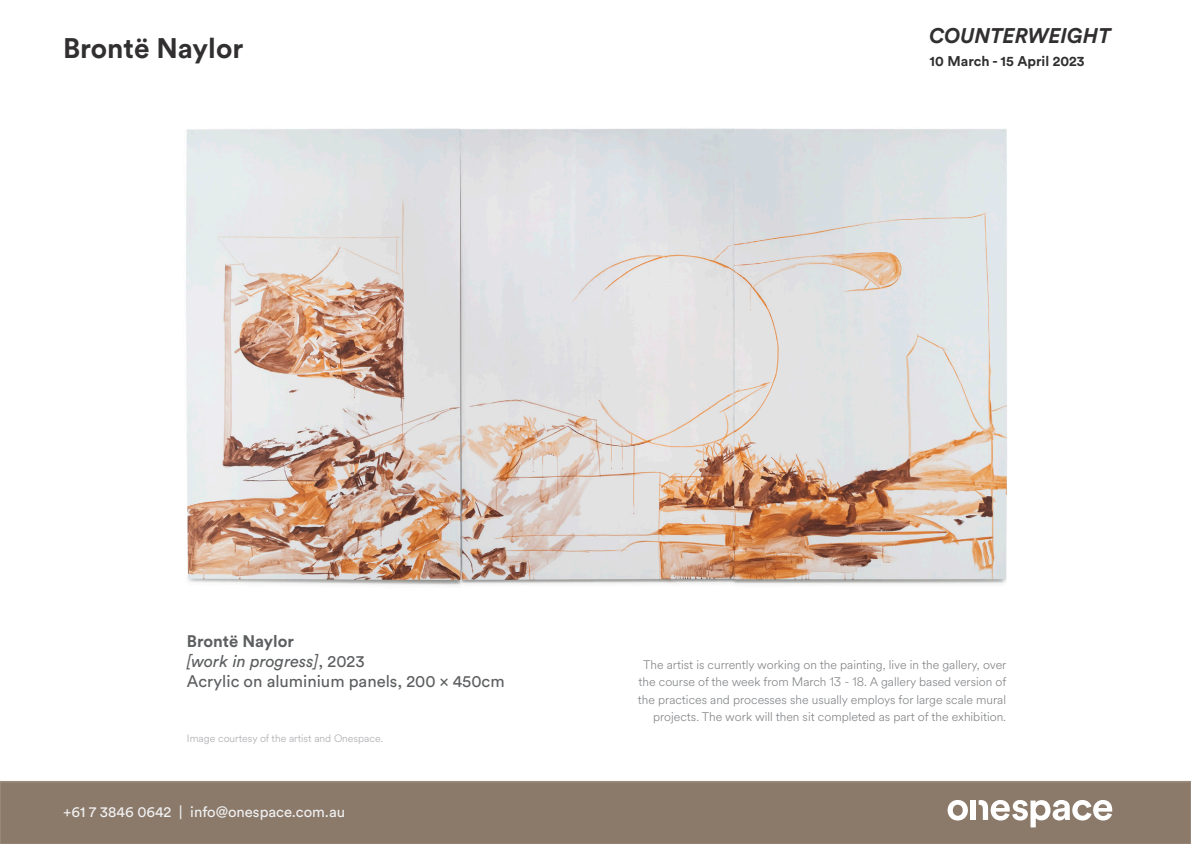
<style>
.page{position:relative;width:1191px;height:844px;background:#fff}
.page>*{position:absolute;margin:0;border:0;box-sizing:border-box;transform-origin:0 0}
.t1{font:700 28px "Circular Std";color:#312f30}
.t2{font:italic 700 21px "Circular Std";color:#312f30}
.t3{font:16.62px "Circular Std";color:#5c5e60}
.t4{font:italic 16.62px/19.9px "Circular Std";color:#5c5e60}
.t5{font:14.88px "Circular Std";color:#f0f1f2}
.t6{font:700 14px "Circular Std";color:#312f30}
.t7{font:300 12.25px/17.5px "Circular Spotify Text";color:#808285;text-align:right}
.t8{font:300 10.5px "Circular Spotify Text";color:#a8a9ad}
.s1{font-weight:700;font-style:normal}
.s2{font-style:normal}
</style>
<div class="page">
<div style="left:0;top:781px;width:1191px;height:62px;background:#8b796a"></div>
<svg style="left:947px;top:799px;width:21px;height:21px"></svg>
<div style="left:970px;top:800px;width:5px;height:19px;background:#fff"></div>
<svg style="left:978px;top:799px;width:134px;height:28px"></svg>
<img style="left:186px;top:128px;width:822px;height:458px">
<h1 class="t1" style="left:63px;top:30px;width:182px">Brontë Naylor</h1>
<h2 class="t2" style="left:929px;top:22px;width:183px">COUNTERWEIGHT</h2>
<p class="t6" style="left:929px;top:52px;width:156px">10 March - 15 April 2023</p>
<p class="t4" style="left:187px;top:631px;width:179px"><span class="s1">Brontë Naylor<br></span>[work in progress]<span class="s2">, 2023</span></p>
<p class="t3" style="left:187px;top:671px;width:319px">Acrylic on aluminium panels, 200 × 450cm</p>
<p class="t8" style="left:187px;top:730px;width:198px">Image courtesy of the artist and Onespace.</p>
<p class="t5" style="left:63px;top:802px;width:284px">+61 7 3846 0642 | info@onespace.com.au</p>
<p class="t7" style="left:638px;top:655px;width:370px">The artist is currently working on the painting, live in the gallery, over the course of the week from March 13 - 18. A gallery based version of the practices and processes she usually employs for large scale mural projects. The work will then sit completed as part of the exhibition.</p>
</div>
